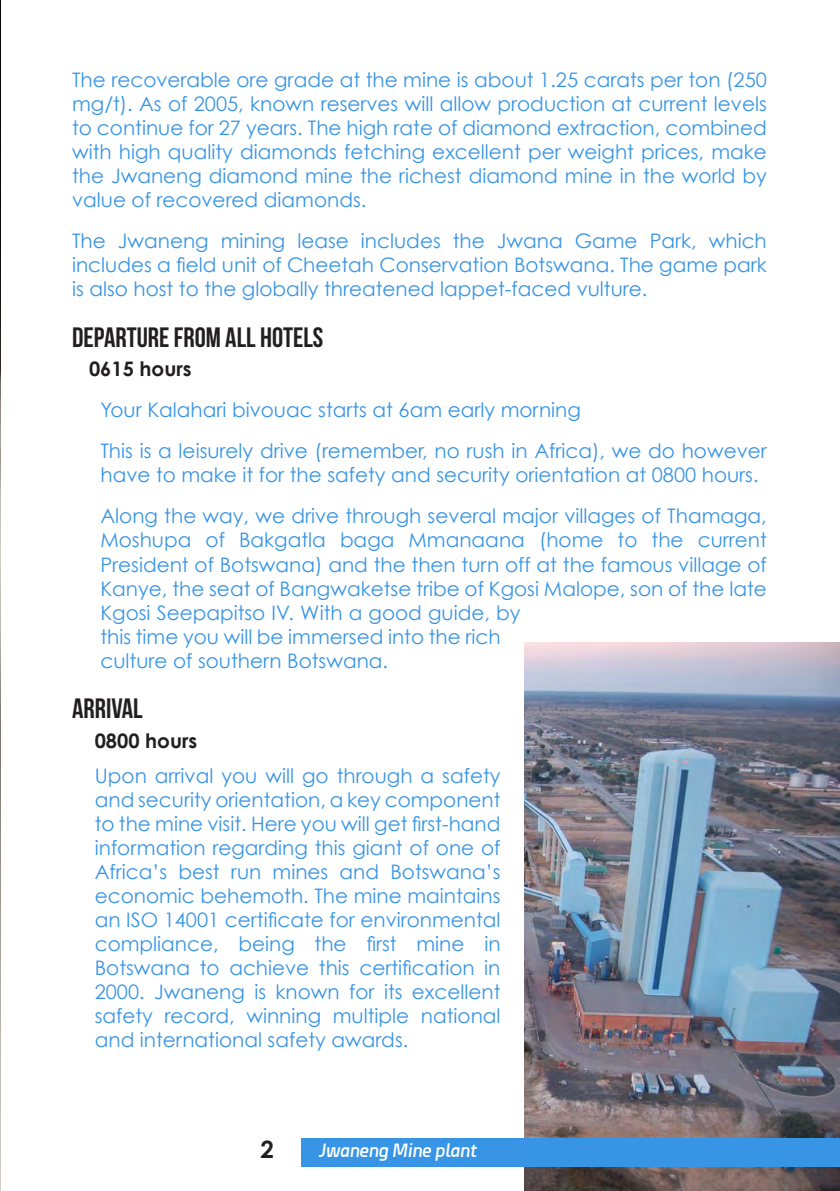
<style>
.page{position:relative;width:840px;height:1191px;background:#fff}
.page>*{position:absolute;margin:0;border:0;box-sizing:border-box;transform-origin:0 0}
.t1{font:28px "Bebas Neue";color:#231f20}
.t2{font:700 24px "Century Gothic";color:#231f20}
.t3{font:20px/24px "Century Gothic";color:#3895e5;text-align:justify}
.t4{font:700 20px "Century Gothic";color:#231f20}
.t5{font:italic 600 18px "Esphimere";color:#fff}
</style>
<div class="page">
<img style="left:0;top:0;width:1px;height:1190px">
<img style="left:524px;top:642px;width:315px;height:548px">
<div style="left:301px;top:1138px;width:538px;height:28px;background:#3895e5"></div>
<p class="t3" style="left:72px;top:67px;width:696px">The recoverable ore grade at the mine is about 1.25 carats per ton (250 mg/t). As of 2005, known reserves will allow production at current levels to continue for 27 years. The high rate of diamond extraction, combined with high quality diamonds fetching excellent per weight prices, make the Jwaneng diamond mine the richest diamond mine in the world by value of recovered diamonds.</p>
<p class="t3" style="left:72px;top:228px;width:696px">The Jwaneng mining lease includes the Jwana Game Park, which includes a field unit of Cheetah Conservation Botswana. The game park is also host to the globally threatened lappet-faced vulture.</p>
<p class="t1" style="left:72px;top:322px;width:253px">DEPARTURE FROM ALL HOTELS</p>
<p class="t4" style="left:89px;top:356px;width:104px">0615 hours</p>
<p class="t3" style="left:100px;top:398px;width:481px">Your Kalahari bivouac starts at 6am early morning</p>
<p class="t3" style="left:100px;top:439px;width:667px">This is a leisurely drive (remember, no rush in Africa), we do however have to make it for the safety and security orientation at 0800 hours.</p>
<p class="t3" style="left:100px;top:504px;width:667px;text-align:left">Along the way, we drive through several major villages of Thamaga, Moshupa of Bakgatla baga Mmanaana (home to the current President of Botswana) and the then turn off at the famous village of Kanye, the seat of Bangwaketse tribe of Kgosi Malope, son of the late Kgosi Seepapitso IV. With a good guide, by<br>this time you will be immersed into the rich<br>culture of southern Botswana.</p>
<p class="t1" style="left:72px;top:693px;width:72px">ARRIVAL</p>
<p class="t4" style="left:95px;top:728px;width:104px">0800 hours</p>
<p class="t3" style="left:95px;top:763px;width:407px">Upon arrival you will go through a safety and security orientation, a key component to the mine visit. Here you will get first-hand information regarding this giant of one of Africa’s best run mines and Botswana’s economic behemoth. The mine maintains an ISO 14001 certificate for environmental compliance, being the first mine in Botswana to achieve this certification in 2000. Jwaneng is known for its excellent safety record, winning multiple national and international safety awards.</p>
<p class="t2" style="left:260px;top:1133px;width:15px">2</p>
<p class="t5" style="left:318px;top:1139px;width:159px">Jwaneng Mine plant</p>
</div>
